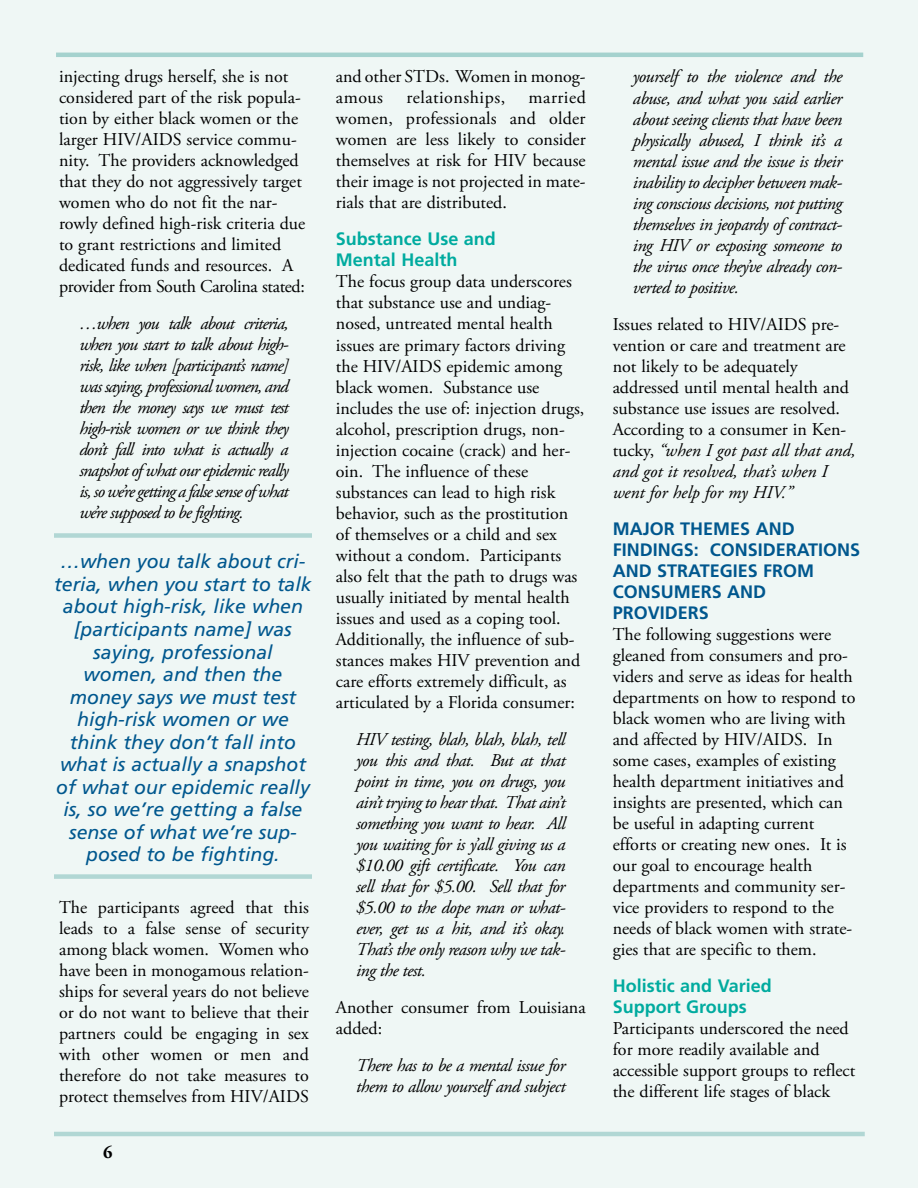
<style>
.page{position:relative;width:918px;height:1188px;background:#eff7f5}
.page>*{position:absolute;margin:0;border:0;box-sizing:border-box;transform-origin:0 0}
.t1{font:italic 19.5px/22.5px "Frutiger";color:#00578e;text-align:center}
.t2{font:18px/21px "Adobe Garamond Pro";color:#000}
.t3{font:italic 18px/21px "Adobe Garamond Pro";letter-spacing:-.03em;color:#000;text-align:justify}
.t4{font:700 18px/21px "Frutiger";color:#00578e}
.t5{font:700 18px/21px "Frutiger";color:#00ab9f}
.t6{font:18px "Adobe Garamond Pro";letter-spacing:.03em;color:#000}
.t7{font:700 18px "Adobe Garamond Pro";color:#000}
.s1{font-style:italic}
</style>
<div class="page">
<hr style="left:56px;top:53px;width:807px;height:4px;background:#a5d2ce">
<hr style="left:54px;top:1132px;width:811px;height:4px;background:#b1d7d4">
<div style="left:54px;top:874px;width:258px;height:5px;background:#b1d7d4"></div>
<div style="left:54px;top:533px;width:258px;height:5px;background:#b1d7d4"></div>
<p class="t2" style="left:59px;top:66px;width:248px">injecting drugs herself, she is not considered part of the risk popula&shy;tion by either black women or the larger HIV/AIDS service commu&shy;nity. The providers acknowledged that they do not aggressively target women who do not fit the nar&shy;rowly defined high-risk criteria due to grant restrictions and limited dedicated funds and resources. A provider from South Carolina stated:</p>
<p class="t3" style="left:79px;top:314px;width:211px">…when you talk about criteria, when you start to talk about high&shy;risk, like when [participant’s name] was saying, professional women, and then the money says we must test high-risk women or we think they don’t fall into what is actually a snapshot of what our epidemic really is, so we’re getting a false sense of what we’re supposed to be fighting.</p>
<p class="t1" style="left:54px;top:550px;width:259px">…when you talk about cri&shy;teria, when you start to talk about high-risk, like when [participants name] was saying, professional women, and then the money says we must test high-risk women or we think they don’t fall into what is actually a snapshot of what our epidemic really is, so we’re getting a false sense of what we’re sup&shy;posed to be fighting.</p>
<p class="t2" style="left:59px;top:897px;width:251px;text-align:justify">The participants agreed that this leads to a false sense of security among black women. Women who have been in monogamous relation&shy;ships for several years do not believe or do not want to believe that their partners could be engaging in sex with other women or men and therefore do not take measures to protect themselves from HIV/AIDS</p>
<p class="t7" style="left:103px;top:1142px;width:11px">6</p>
<p class="t2" style="left:336px;top:67px;width:251px">and other STDs. Women in monog&shy;amous</p>
<p class="t2" style="left:336px;top:88px;width:251px;text-align:justify;text-indent:193px">married women, professionals and older women are less likely to consider themselves at risk for HIV because their image is not projected in mate&shy;rials that are distributed.</p>
<p class="t5" style="left:336px;top:229px;width:162px">Substance Use and<br>Mental Health</p>
<p class="t2" style="left:336px;top:272px;width:250px">The focus group data underscores that substance use and undiag&shy;nosed, untreated mental health issues are primary factors driving the HIV/AIDS epidemic among black women. Substance use includes the use of: injection drugs, alcohol, prescription drugs, non&shy;injection cocaine (crack) and her&shy;oin. The influence of these substances can lead to high risk behavior, such as the prostitution of themselves or a child and sex without a condom. Participants also felt that the path to drugs was usually initiated by mental health issues and used as a coping tool.<br>Additionally, the influence of sub&shy;stances makes HIV prevention and care efforts extremely difficult, as articulated by a Florida consumer:</p>
<p class="t3" style="left:356px;top:729px;width:211px">HIV testing, blah, blah, blah, tell you this and that. But at that point in time, you on drugs, you ain’t trying to hear that. That ain’t something you want to hear. All you waiting for is y’all giving us a $10.00 gift certificate. You can sell that for $5.00. Sell that for $5.00 to the dope man or what&shy;ever, get us a hit, and it’s okay.<br>That’s the only reason why we tak&shy;ing the test.</p>
<p class="t2" style="left:336px;top:998px;width:251px">Another consumer from Louisiana added:</p>
<p class="t3" style="left:356px;top:1056px;width:211px">There has to be a mental issue for them to allow yourself and subject</p>
<p class="t6" style="left:406px;top:87px;width:100px">relationships,</p>
<p class="t3" style="left:633px;top:67px;width:211px">yourself to the violence and the abuse, and what you said earlier about seeing clients that have been physically abused, I think it’s a mental issue and the issue is their inability to decipher between mak&shy;ing conscious decisions, not putting themselves in jeopardy of contract&shy;ing HIV or exposing someone to the virus once they’ve already con&shy;verted to positive.</p>
<p class="t2" style="left:613px;top:314px;width:244px">Issues related to HIV/AIDS pre&shy;vention or care and treatment are not likely to be adequately addressed until mental health and substance use issues are resolved.<br>According to a consumer in Ken&shy;tucky, <span class="s1">“when I got past all that and, and got it resolved, that’s when I went for help for my HIV.”</span></p>
<p class="t4" style="left:613px;top:518px;width:249px">MAJOR THEMES AND<br>FINDINGS: CONSIDERATIONS<br>AND STRATEGIES FROM<br>CONSUMERS AND<br>PROVIDERS</p>
<p class="t2" style="left:613px;top:624px;width:244px">The following suggestions were gleaned from consumers and pro&shy;viders and serve as ideas for health departments on how to respond to black women who are living with and affected by HIV/AIDS. In some cases, examples of existing health department initiatives and insights are presented, which can be useful in adapting current efforts or creating new ones. It is our goal to encourage health departments and community ser&shy;vice providers to respond to the needs of black women with strate&shy;gies that are specific to them.</p>
<p class="t5" style="left:613px;top:975px;width:161px">Holistic and Varied<br>Support Groups</p>
<p class="t2" style="left:613px;top:1019px;width:244px">Participants underscored the need for more readily available and accessible support groups to reflect the different life stages of black</p>
</div>
